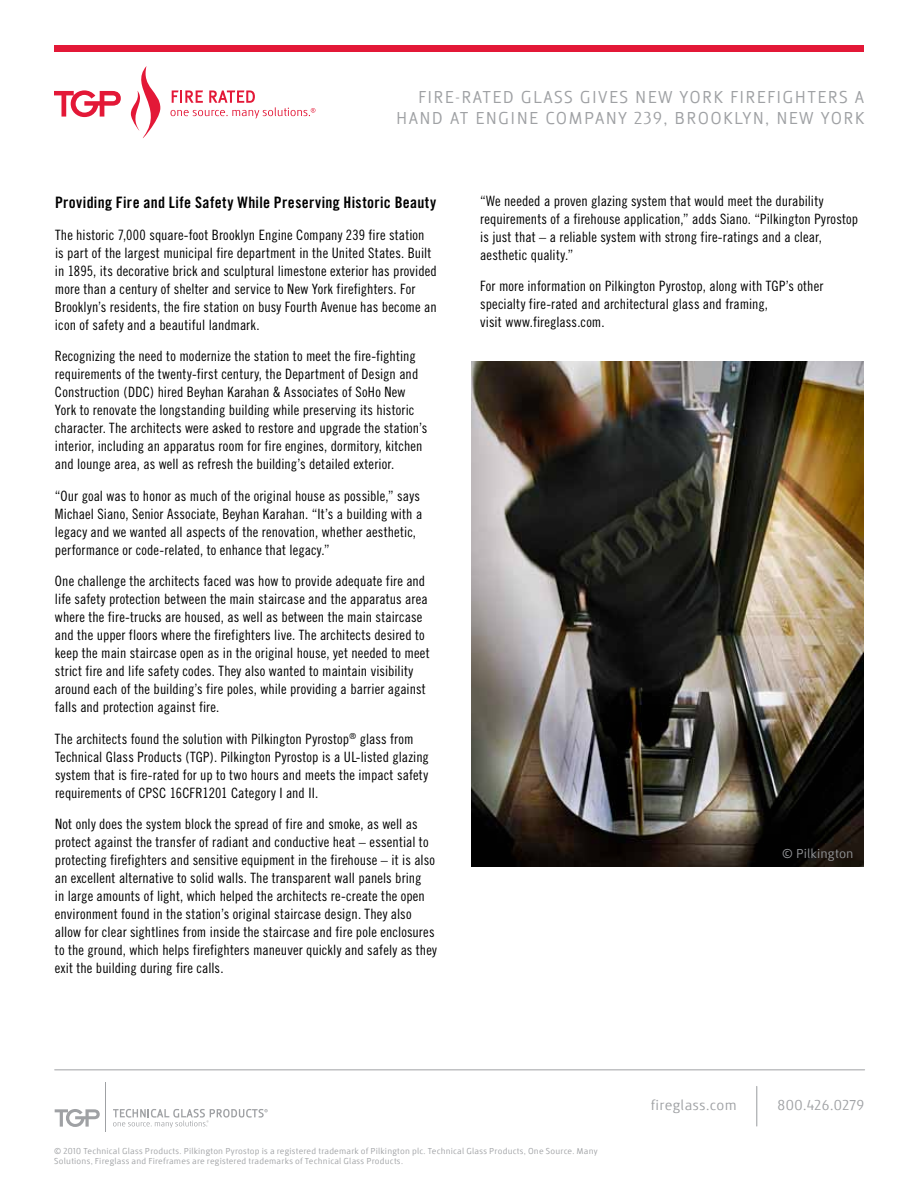
<style>
.page{position:relative;width:918px;height:1188px;background:#fff}
.page>*{position:absolute;margin:0;border:0;box-sizing:border-box;transform-origin:0 0}
.t1{font:18px/21.6px "Globale";letter-spacing:.075em;color:#9fa1a4}
.t2{font:15.75px "Trade Gothic Bold Cond Twenty";letter-spacing:.025em;color:#000}
.t3{font:15px "Globale";letter-spacing:.03em;color:#9fa1a4}
.t4{font:14.25px/18px "Trade Gothic Cond Eighteen";letter-spacing:.01em;color:#000}
.t5{font:13.5px "Globale";letter-spacing:.02em;color:#939598}
.t6{font:9px/9.8px "Globale";letter-spacing:.025em;color:#9fa1a4}
</style>
<div class="page">
<hr style="left:55px;top:1069px;width:810px;height:1px;background:#9fa1a4">
<svg style="left:55px;top:1109px;width:45px;height:18px"></svg>
<hr style="left:105px;top:1082px;width:1px;height:50px;background:#9fa1a4">
<svg style="left:113px;top:1109px;width:155px;height:19px"></svg>
<hr style="left:756px;top:1086px;width:1px;height:40px;background:#9fa1a4">
<img style="left:472px;top:361px;width:392px;height:505px">
<div style="left:55px;top:46px;width:809px;height:6px;background:#e31837"></div>
<svg style="left:54px;top:90px;width:67px;height:27px"></svg>
<svg style="left:130px;top:66px;width:31px;height:72px"></svg>
<svg style="left:171px;top:90px;width:144px;height:29px"></svg>
<p class="t1" style="left:396px;top:86px;width:470px;text-indent:22px">Fire-Rated Glass Gives New York Firefighters a<br>Hand at Eng</p>
<p class="t1" style="left:511px;top:107px;width:354px">in e Company 239, Brooklyn , New York</p>
<p class="t2" style="left:55px;top:193px;width:383px">Providing Fire and Life Safety While Preserving Historic Beauty</p>
<p class="t4" style="left:55px;top:225px;width:384px">The historic 7,000 square-foot Brooklyn Engine Company 239 fire station<br>is part of the largest municipal fire department in the United States. Built in 1895, its decorative brick and sculptural limestone exterior has provided more than a century of shelter and service to New York firefighters. For Brooklyn’s residents, the fire station on busy Fourth Avenue has become an icon of safety and a beautiful landmark.</p>
<p class="t4" style="left:55px;top:347px;width:374px">Recognizing the need to modernize the station to meet the fire-fighting requirements of the twenty-first century, the Department of Design and Construction (DDC) hired Beyhan Karahan &amp; Associates of SoHo New York to renovate the longstanding building while preserving its historic character. The architects were asked to restore and upgrade the station’s interior, including an apparatus room for fire engines, dormitory, kitchen and lounge area, as well as refresh the building’s detailed exterior.</p>
<p class="t4" style="left:55px;top:486px;width:369px">“Our goal was to honor as much of the original house as possible,” says Michael Siano, Senior Associate, Beyhan Karahan. “It’s a building with a legacy and we wanted all aspects of the renovation, whether aesthetic, performance or code-related, to enhance that legacy.”</p>
<p class="t4" style="left:55px;top:572px;width:376px">One challenge the architects faced was how to provide adequate fire and life safety protection between the main staircase and the apparatus area where the fire-trucks are housed, as well as between the main staircase and the upper floors where the firefighters live. The architects desired to keep the main staircase open as in the original house, yet needed to meet strict fire and life safety codes. They also wanted to maintain visibility around each of the building’s fire poles, while providing a barrier against falls and protection against fire.</p>
<p class="t4" style="left:55px;top:729px;width:375px">The architects found the solution with Pilkington Pyrostop<sup>®</sup> glass from Technical Glass Products (TGP). Pilkington Pyrostop is a UL-listed glazing system that is fire-rated for up to two hours and meets the impact safety requirements of CPSC 16CFR1201 Category I and II.</p>
<p class="t4" style="left:55px;top:815px;width:384px">Not only does the system block the spread of fire and smoke, as well as protect against the transfer of radiant and conductive heat – essential to protecting firefighters and sensitive equipment in the firehouse – it is also an excellent alternative to solid walls. The transparent wall panels bring<br>in large amounts of light, which helped the architects re-create the open environment found in the station’s original staircase design. They also allow for clear sightlines from inside the staircase and fire pole enclosures to the ground, which helps firefighters maneuver quickly and safely as they exit the building during fire calls.</p>
<p class="t4" style="left:480px;top:191px;width:379px">“We needed a proven glazing system that would meet the durability requirements of a firehouse application,” adds Siano. “Pilkington Pyrostop is just that – a reliable system with strong fire-ratings and a clear, aesthetic quality.”</p>
<p class="t4" style="left:480px;top:277px;width:345px">For more information on Pilkington Pyrostop, along with TGP’s other specialty fire-rated and architectural glass and framing,<br>visit www.fireglass.com.</p>
<p class="t5" style="left:782px;top:846px;width:73px">© Pilkington</p>
<p class="t3" style="left:651px;top:1097px;width:87px">fireglass.com</p>
<p class="t3" style="left:778px;top:1097px;width:88px">800.426.0279</p>
<p class="t6" style="left:54px;top:1146px;width:545px">© 2010 Technical Glass Products. Pilkington Pyrostop is a registered trademark of Pilkington plc. Technical Glass Products, One Source. Many<br>Solutions, Fireglass and Fireframes are registered trademarks of Technical Glass Products.</p>
</div>
